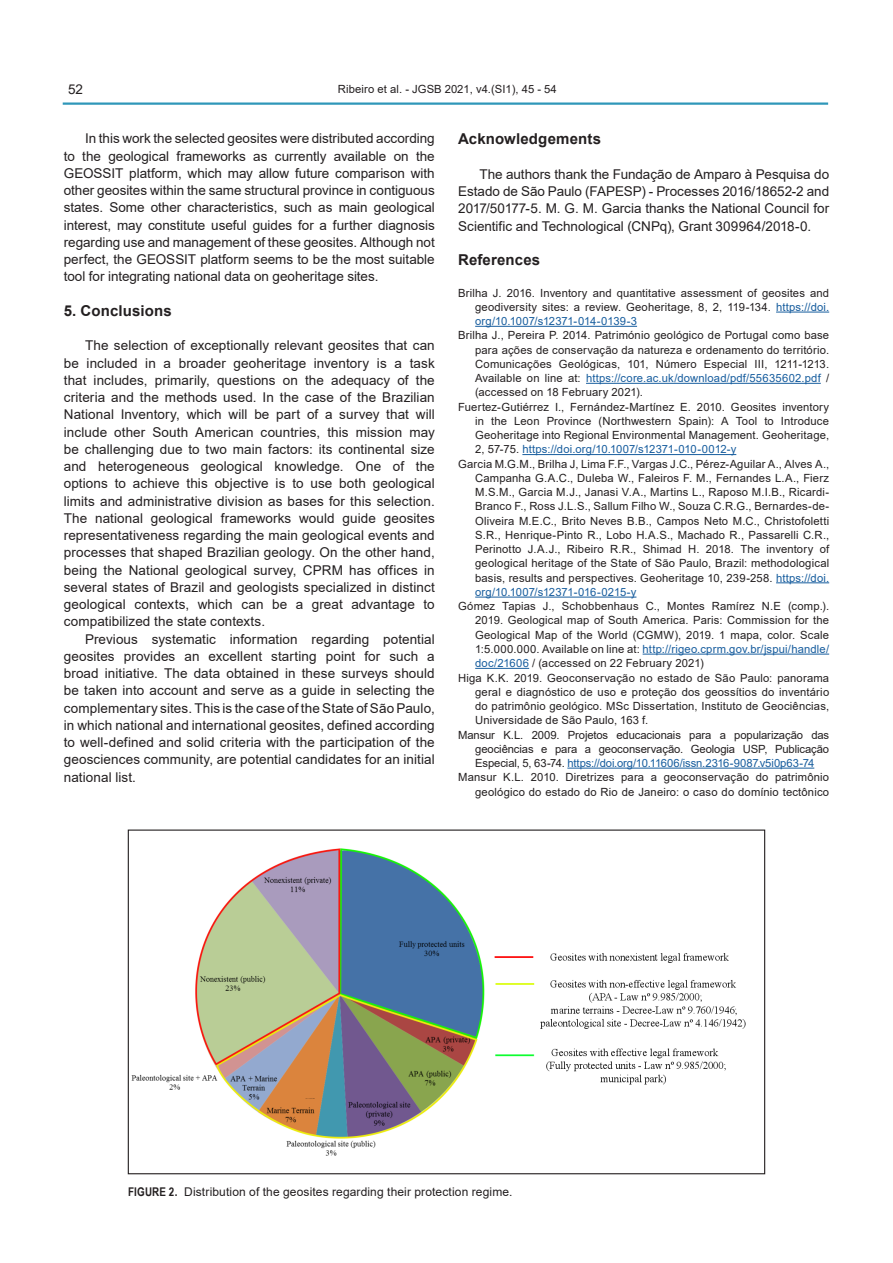
<style>
.page{position:relative;width:893px;height:1263px;background:#fff}
.page>*{position:absolute;margin:0;border:0;box-sizing:border-box;transform-origin:0 0}
.t1{font:700 15px "Arial";letter-spacing:.01em;color:#231f20}
.t2{font:13.5px/17.2px "Arial";color:#231f20;text-align:justify}
.t3{font:12px "Arial";letter-spacing:.01em;color:#231f20}
.t4{font:11.25px/14.2px "Arial";letter-spacing:.015em;color:#231f20;text-align:justify}
.t5{font:11.25px "Arial";letter-spacing:.01em;color:#175d9e}
.t6{font:11.25px "Arial";letter-spacing:-.01em;color:#175d9e}
.t7{font:11.25px "Arial";letter-spacing:-.015em;color:#231f20}
.t8{font:11.25px "Arial";letter-spacing:-.01em;color:#231f20}
.s1{color:#175d9e}
.s2{color:#231f20}
.s3{font-family:"Arial Narrow";font-weight:700}
</style>
<div class="page">
<hr style="left:63px;top:102px;width:765px;height:3px;background:#2f97b9">
<hr style="left:776px;top:312px;width:53px;height:1px;background:#175d9e">
<hr style="left:475px;top:326px;width:162px;height:1px;background:#175d9e">
<hr style="left:586px;top:383px;width:235px;height:1px;background:#175d9e">
<hr style="left:522px;top:454px;width:214px;height:1px;background:#175d9e">
<hr style="left:776px;top:582px;width:53px;height:1px;background:#175d9e">
<hr style="left:475px;top:597px;width:161px;height:1px;background:#175d9e">
<hr style="left:643px;top:654px;width:186px;height:1px;background:#175d9e">
<hr style="left:475px;top:668px;width:54px;height:1px;background:#175d9e">
<hr style="left:567px;top:768px;width:247px;height:1px;background:#175d9e">
<img style="left:131px;top:848px;width:615px;height:308px">
<p class="t2" style="left:68px;top:81px;width:16px">52</p>
<p class="t4" style="left:338px;top:82px;width:220px">Ribeiro et al. - JGSB 2021, v4.(SI1), 45 - 54</p>
<p class="t2" style="left:64px;top:130px;width:372px;text-indent:21px">In this work the selected geosites were distributed according to the geological frameworks as currently available on the GEOSSIT platform, which may allow future comparison with other geosites within the same structural province in contiguous states. Some other characteristics, such as main geological interest, may constitute useful guides for a further diagnosis regarding use and management of these geosites. Although not perfect, the GEOSSIT platform seems to be the most suitable tool for integrating national data on geoheritage sites.</p>
<p class="t1" style="left:64px;top:300px;width:109px">5. Conclusions</p>
<p class="t2" style="left:64px;top:337px;width:373px;text-indent:21px">The selection of exceptionally relevant geosites that can be included in a broader geoheritage inventory is a task that includes, primarily, questions on the adequacy of the criteria and the methods used. In the case of the Brazilian National Inventory, which will be part of a survey that will include other South American countries, this mission may be challenging due to two main factors: its continental size and heterogeneous geological knowledge. One of the options to achieve this objective is to use both geological limits and administrative division as bases for this selection.<br>The national geological frameworks would guide geosites representativeness regarding the main geological events and processes that shaped Brazilian geology. On the other hand, being the National geological survey, CPRM has offices in several states of Brazil and geologists specialized in distinct geological contexts, which can be a great advantage to compatibilized the state contexts.</p>
<p class="t2" style="left:64px;top:630px;width:373px;text-indent:21px">Previous systematic information regarding potential geosites provides an excellent starting point for such a broad initiative. The data obtained in these surveys should be taken into account and serve as a guide in selecting the complementary sites. This is the case of the State of São Paulo, in which national and international geosites, defined according to well-defined and solid criteria with the participation of the geosciences community, are potential candidates for an initial national list.</p>
<p class="t1" style="left:458px;top:128px;width:144px">Acknowledgements</p>
<p class="t2" style="left:458px;top:165px;width:372px;text-indent:21px">The authors thank the Fundação de Amparo à Pesquisa do Estado de São Paulo (FAPESP) - Processes 2016/18652-2 and 2017/50177-5. M. G. M. Garcia thanks the National Council for Scientific and Technological (CNPq), Grant 309964/2018-0.</p>
<p class="t1" style="left:458px;top:249px;width:84px">References</p>
<p class="t4" style="left:475px;top:285px;width:355px;text-indent:-17px">Brilha J. 2016. Inventory and quantitative assessment of geosites and geodiversity sites: a review. Geoheritage, 8, 2, 119-134. <span class="s1">https://doi. org/10.1007/s12371-014-0139-3</span></p>
<p class="t4" style="left:458px;top:328px;width:372px">Brilha J., Pereira P. 2014. Património geológico de Portugal como base</p>
<p class="t4" style="left:475px;top:342px;width:355px">para ações de conservação da natureza e ordenamento do território.</p>
<p class="t4" style="left:475px;top:357px;width:355px">Comunicações Geológicas, 101, Número Especial III, 1211-1213.</p>
<p class="t5" style="left:475px;top:370px;width:355px"><span class="s2">Available on line at:</span> https://core.ac.uk/download/pdf/55635602.pdf <span class="s2">/</span></p>
<p class="t4" style="left:475px;top:385px;width:169px">(accessed on 18 February 2021).</p>
<p class="t4" style="left:458px;top:399px;width:372px">Fuertez-Gutiérrez I., Fernández-Martínez E. 2010. Geosites inventory</p>
<p class="t4" style="left:475px;top:414px;width:355px">in the Leon Province (Northwestern Spain): A Tool to Introduce</p>
<p class="t4" style="left:475px;top:428px;width:355px">Geoheritage into Regional Environmental Management. Geoheritage,</p>
<p class="t5" style="left:475px;top:442px;width:263px"><span class="s2">2, 57-75.</span> https://doi.org/10.1007/s12371-010-0012-y</p>
<p class="t4" style="left:458px;top:456px;width:372px">Garcia M.G.M., Brilha J, Lima F.F., Vargas J.C., Pérez-Aguilar A., Alves A.,</p>
<p class="t4" style="left:475px;top:471px;width:355px">Campanha G.A.C., Duleba W., Faleiros F. M., Fernandes L.A., Fierz</p>
<p class="t4" style="left:475px;top:485px;width:355px">M.S.M., Garcia M.J., Janasi V.A., Martins L., Raposo M.I.B., Ricardi-</p>
<p class="t4" style="left:475px;top:499px;width:355px">Branco F., Ross J.L.S., Sallum Filho W., Souza C.R.G., Bernardes-de-</p>
<p class="t4" style="left:475px;top:513px;width:355px">Oliveira M.E.C., Brito Neves B.B., Campos Neto M.C., Christofoletti</p>
<p class="t4" style="left:475px;top:528px;width:355px">S.R., Henrique-Pinto R., Lobo H.A.S., Machado R., Passarelli C.R.,</p>
<p class="t4" style="left:475px;top:542px;width:355px">Perinotto J.A.J., Ribeiro R.R., Shimad H. 2018. The inventory of</p>
<p class="t4" style="left:475px;top:556px;width:355px">geological heritage of the State of São Paulo, Brazil: methodological</p>
<p class="t4" style="left:475px;top:571px;width:355px">basis, results and perspectives. Geoheritage 10, 239-258. <span class="s1">https://doi.</span></p>
<p class="t6" style="left:475px;top:584px;width:163px">org/10.1007/s12371-016-0215-y</p>
<p class="t4" style="left:458px;top:599px;width:372px">Gómez Tapias J., Schobbenhaus C., Montes Ramírez N.E (comp.).</p>
<p class="t4" style="left:475px;top:613px;width:355px">2019. Geological map of South America. Paris: Commission for the</p>
<p class="t4" style="left:475px;top:628px;width:355px">Geological Map of the World (CGMW), 2019. 1 mapa, color. Scale</p>
<p class="t5" style="left:475px;top:641px;width:355px"><span class="s2">1:5.000.000. Available on line at:</span> http://rigeo.cprm.gov.br/jspui/handle/</p>
<p class="t4" style="left:475px;top:656px;width:230px"><span class="s1">doc/21606</span> / (accessed on 22 February 2021)</p>
<p class="t4" style="left:458px;top:670px;width:372px">Higa K.K. 2019. Geoconservação no estado de São Paulo: panorama</p>
<p class="t4" style="left:475px;top:685px;width:356px">geral e diagnóstico de uso e proteção dos geossítios do inventário</p>
<p class="t4" style="left:475px;top:699px;width:355px">do patrimônio geológico. MSc Dissertation, Instituto de Geociências,</p>
<p class="t4" style="left:475px;top:713px;width:175px">Universidade de São Paulo, 163 f.</p>
<p class="t7" style="left:458px;top:727px;width:372px">Mansur K.L. 2009. Projetos educacionais para a popularizaçã o das</p>
<p class="t8" style="left:475px;top:741px;width:355px">geociências e para a geoconservaçã o. Geologia USP, Publicação</p>
<p class="t6" style="left:475px;top:755px;width:341px"><span class="s2">Especial, 5, 63-74.</span> https://doi.org/10.11606/issn.2316-9087.v5i0p63-74</p>
<p class="t4" style="left:458px;top:770px;width:372px">Mansur K.L. 2010. Diretrizes para a geoconservação do patrimônio</p>
<p class="t4" style="left:475px;top:784px;width:355px">geológico do estado do Rio de Janeiro: o caso do domínio tectônico</p>
<p class="t3" style="left:128px;top:1183px;width:386px"><span class="s3">FIGURE 2.</span> Distribution of the geosites regarding their protection regime.</p>
</div>
